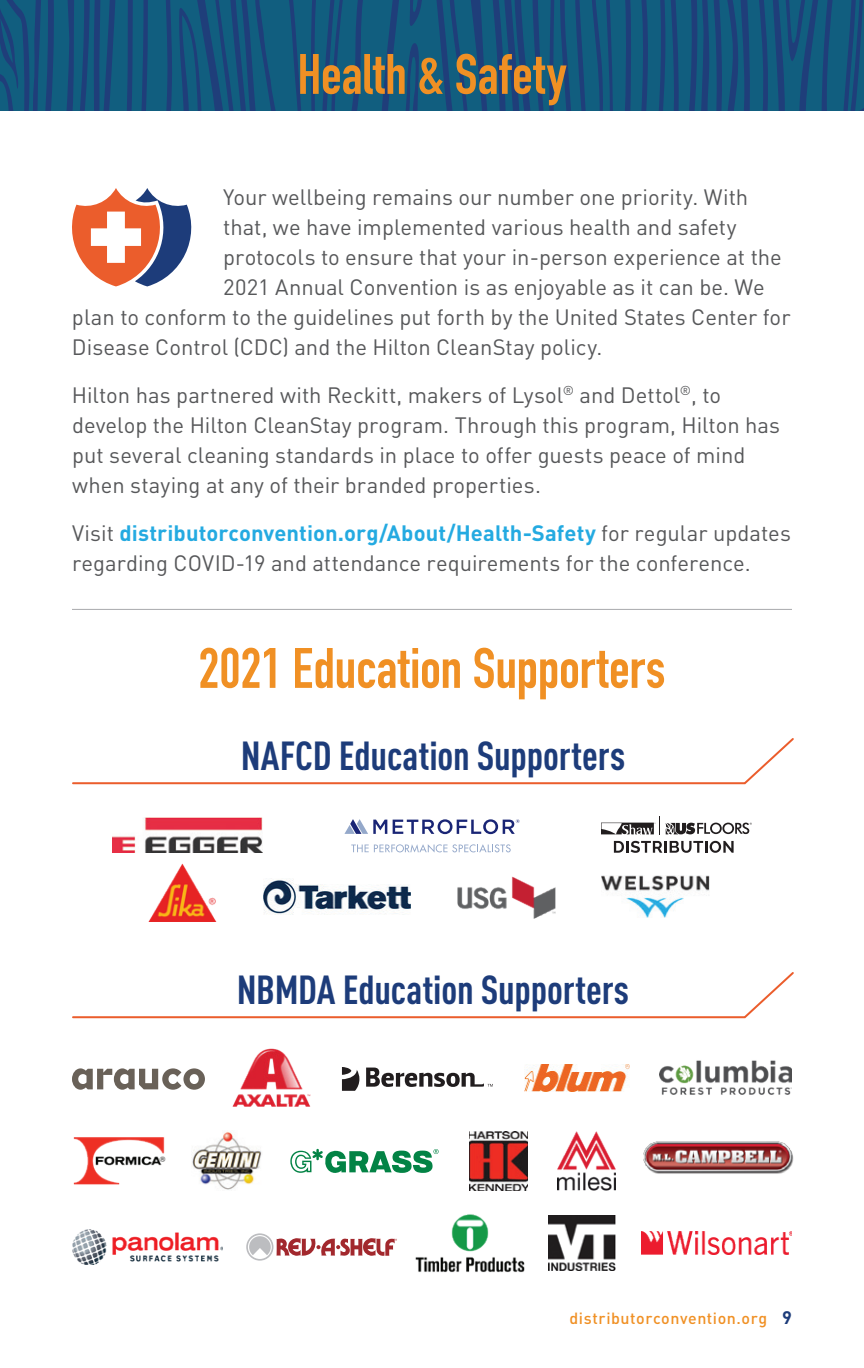
<style>
.page{position:relative;width:864px;height:1368px;background:#fff}
.page>*{position:absolute;margin:0;border:0;box-sizing:border-box;transform-origin:0 0}
.t1{font:700 56px "DIN Condensed";letter-spacing:.005em;color:#f09024}
.t2{font:700 condensed 40px "DIN Pro";letter-spacing:-.005em;color:#1d3c7a}
.t3{font:22px/30px "DIN Pro";color:#57585a}
.t4{font:500 16px "DIN Pro";letter-spacing:.035em;color:#f09024}
.s1{font-weight:700;color:#24aae1}
.s2{font-weight:700;font-size:18px;color:#1d3c7a}
</style>
<div class="page">
<svg style="left:0;top:0;width:864px;height:110px"></svg>
<svg style="left:72px;top:188px;width:120px;height:98px"></svg>
<svg style="left:72px;top:738px;width:722px;height:47px"></svg>
<svg style="left:72px;top:972px;width:722px;height:47px"></svg>
<svg style="left:72px;top:1068px;width:133px;height:22px"></svg>
<img style="left:659px;top:1060px;width:133px;height:35px">
<svg style="left:614px;top:841px;width:120px;height:12px"></svg>
<svg style="left:601px;top:816px;width:151px;height:19px"></svg>
<img style="left:469px;top:1132px;width:59px;height:58px">
<svg style="left:246px;top:1233px;width:151px;height:28px"></svg>
<img style="left:233px;top:1048px;width:78px;height:59px">
<img style="left:112px;top:818px;width:151px;height:35px">
<img style="left:73px;top:1137px;width:93px;height:48px">
<img style="left:148px;top:863px;width:68px;height:59px">
<img style="left:557px;top:1132px;width:58px;height:58px">
<img style="left:458px;top:876px;width:98px;height:43px">
<svg style="left:342px;top:1067px;width:17px;height:24px"></svg>
<svg style="left:366px;top:1068px;width:127px;height:19px"></svg>
<svg style="left:393px;top:819px;width:127px;height:15px"></svg>
<svg style="left:344px;top:819px;width:43px;height:15px"></svg>
<svg style="left:351px;top:844px;width:160px;height:9px"></svg>
<img style="left:192px;top:1131px;width:70px;height:59px">
<img style="left:264px;top:879px;width:147px;height:35px">
<img style="left:643px;top:1141px;width:151px;height:33px">
<img style="left:601px;top:875px;width:108px;height:43px">
<img style="left:549px;top:1216px;width:66px;height:55px">
<img style="left:524px;top:1064px;width:105px;height:27px">
<svg style="left:290px;top:1149px;width:149px;height:24px"></svg>
<img style="left:72px;top:1230px;width:151px;height:34px">
<img style="left:641px;top:1232px;width:151px;height:22px">
<hr style="left:72px;top:609px;width:720px;height:1px;background:#a8a9ad">
<img style="left:415px;top:1214px;width:110px;height:59px">
<h1 class="t1" style="left:297px;top:37px;width:271px">Health &amp; Safety</h1>
<p class="t3" style="left:223px;top:180px;width:527px">Your wellbeing remains our number one priority. With</p>
<p class="t3" style="left:223px;top:210px;width:515px">that, we have implemented various health and safety</p>
<p class="t3" style="left:223px;top:240px;width:560px">protocols to ensure that your in-person experience at the</p>
<p class="t3" style="left:223px;top:270px;width:543px">2021 Annual Convention is as enjoyable as it can be. We</p>
<p class="t3" style="left:72px;top:300px;width:720px">plan to conform to the guidelines put forth by the United States Center for</p>
<p class="t3" style="left:72px;top:330px;width:532px">Disease Control (CDC) and the Hilton CleanStay policy.</p>
<p class="t3" style="left:72px;top:378px;width:710px">Hilton has partnered with Reckitt, makers of Lysol<sup>®</sup> and Dettol<sup>®</sup>, to develop the Hilton CleanStay program. Through this program, Hilton has put several cleaning standards in place to offer guests peace of mind when staying at any of their branded properties.</p>
<p class="t3" style="left:72px;top:516px;width:720px">Visit <span class="s1">distributorconvention.org/About/Health-Safety</span> for regular updates regarding COVID-19 and attendance requirements for the conference.</p>
<h1 class="t1" style="left:199px;top:631px;width:468px">2021 Education Supporters</h1>
<h2 class="t2" style="left:241px;top:726px;width:386px">NAFCD Education Supporters</h2>
<h2 class="t2" style="left:237px;top:960px;width:394px">NBMDA Education Supporters</h2>
<p class="t4" style="left:570px;top:1305px;width:224px">distributorconvention.org <span class="s2">9</span></p>
</div>
